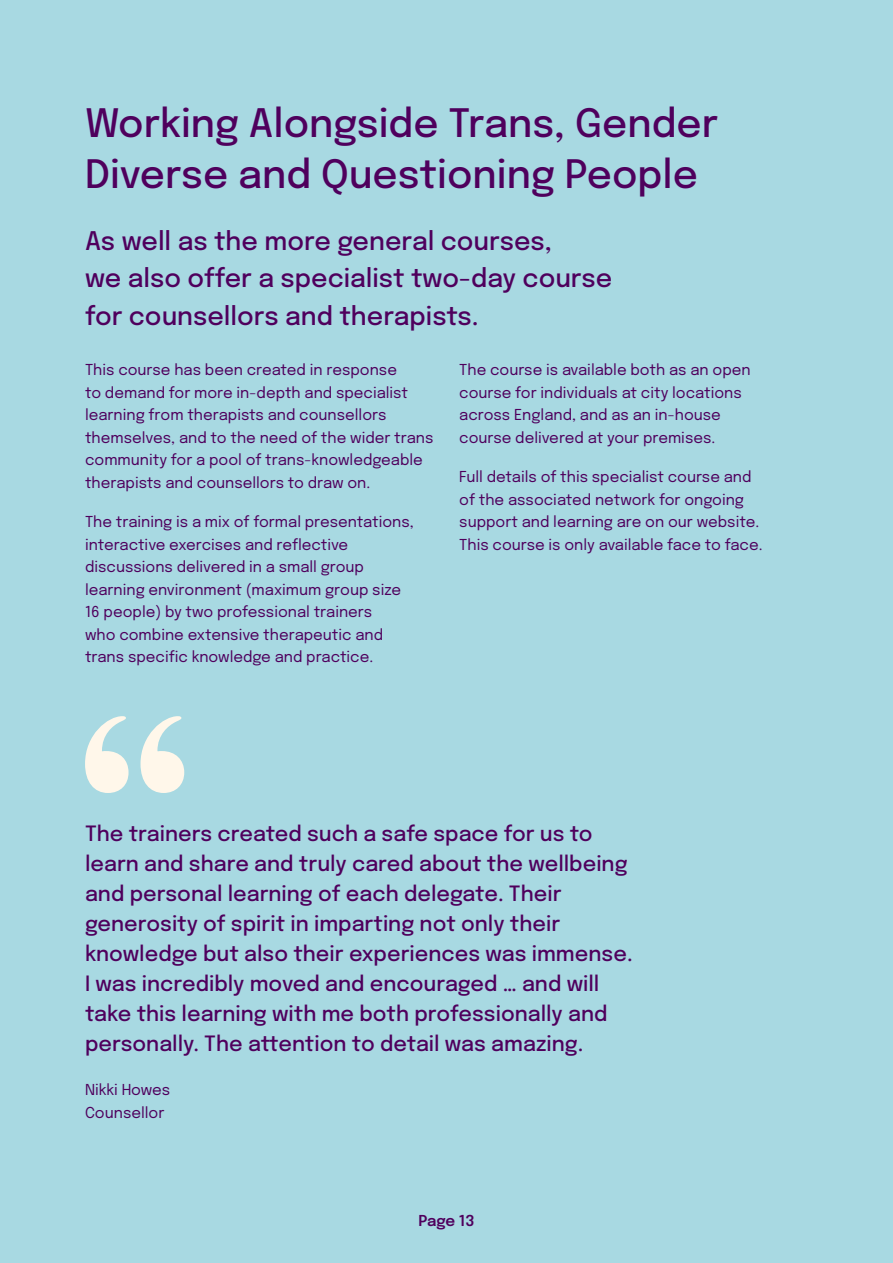
<style>
.page{position:relative;width:893px;height:1263px;background:#a8d9e2}
.page>*{position:absolute;margin:0;border:0;box-sizing:border-box;transform-origin:0 0}
.t1{font:500 39px/51px "Epilogue";color:#4f005d}
.t2{font:500 25.5px/37.5px "Epilogue";color:#4f005d}
.t3{font:500 21px/30px "Epilogue";color:#4f005d}
.t4{font:15px/22.5px "Epilogue";color:#4f005d}
.t5{font:600 15px "Epilogue";letter-spacing:-.01em;color:#4f005d}
</style>
<div class="page">
<hr style="left:0;top:0;width:1px;height:1263px;background:#fff7ea">
<svg style="left:85px;top:716px;width:99px;height:77px"></svg>
<h1 class="t1" style="left:85px;top:95px;width:635px">Working Alongside Trans, Gender<br>Diverse and Questioning People</h1>
<h2 class="t2" style="left:85px;top:220px;width:529px">As well as the more general courses,<br>we also offer a specialist two-day course for counsellors and therapists.</h2>
<p class="t4" style="left:85px;top:358px;width:350px">This course has been created in response<br>to demand for more in-depth and specialist learning from therapists and counsellors themselves, and to the need of the wider trans community for a pool of trans-knowledgeable therapists and counsellors to draw on.</p>
<p class="t4" style="left:85px;top:510px;width:330px">The training is a mix of formal presentations, interactive exercises and reflective discussions delivered in a small group learning environment (maximum group size 16 people) by two professional trainers<br>who combine extensive therapeutic and trans specific knowledge and practice.</p>
<p class="t4" style="left:459px;top:358px;width:293px">The course is available both as an open course for individuals at city locations across England, and as an in-house course delivered at your premises.</p>
<p class="t4" style="left:459px;top:465px;width:305px">Full details of this specialist course and of the associated network for ongoing support and learning are on our website.<br>This course is only available face to face.</p>
<p class="t3" style="left:85px;top:817px;width:549px">The trainers created such a safe space for us to learn and share and truly cared about the wellbeing and personal learning of each delegate. Their generosity of spirit in imparting not only their knowledge but also their experiences was immense.<br>I was incredibly moved and encouraged … and will take this learning with me both professionally and personally. The attention to detail was amazing.</p>
<p class="t4" style="left:85px;top:1077px;width:87px">Nikki Howes<br>Counsellor</p>
<p class="t5" style="left:418px;top:1210px;width:58px">Page 13</p>
</div>
